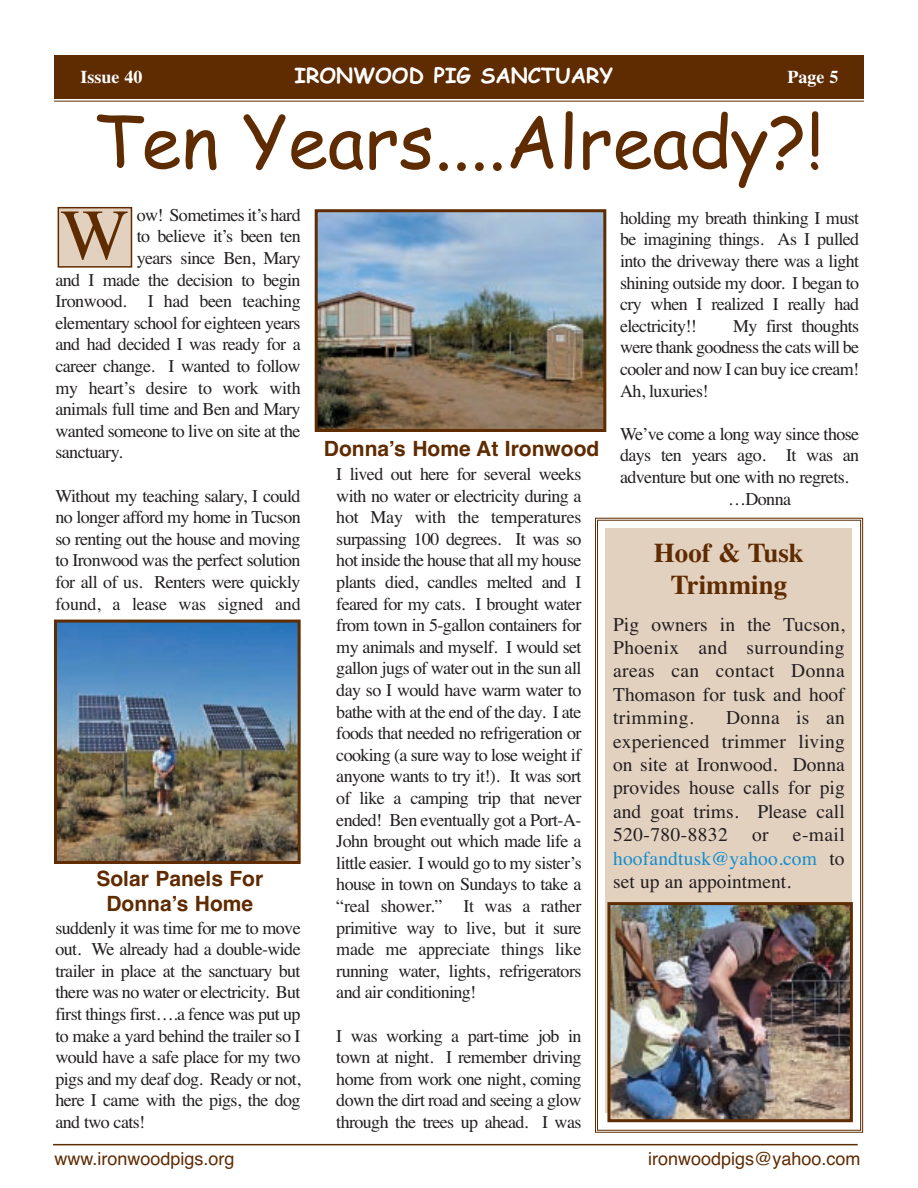
<style>
.page{position:relative;width:918px;height:1188px;background:#fff}
.page>*{position:absolute;margin:0;border:0;box-sizing:border-box;transform-origin:0 0}
.t1{font:72px "Comic Sans MS";color:#5f2b00}
.t2{font:72px "Times";color:#5f2b00}
.t3{font:700 27px/32.4px "Times";color:#5f2b00;text-align:center}
.t4{font:700 21px/25.2px "Helvetica";color:#5f2b00;text-align:center}
.t5{font:700 21px "Comic Sans MS";color:#fff}
.t6{font:19.5px/23.4px "Times";letter-spacing:.01em;color:#231f20;text-align:justify}
.t7{font:18px/21.6px "Times";letter-spacing:-.035em;color:#231f20;text-align:justify}
.t8{font:18px "Helvetica";color:#5f2b00}
.t9{font:18px "Times";letter-spacing:-.015em;color:#231f20}
.t10{font:700 18px "Times";color:#fff}
.s1{color:#128ece}
</style>
<div class="page">
<div style="left:595px;top:518px;width:268px;height:615px;border:1px solid #5f2b00"></div>
<div style="left:597px;top:520px;width:264px;height:611px;border:1px solid #5f2b00"></div>
<div style="left:54px;top:56px;width:810px;height:43px;background:#5f2b00"></div>
<hr style="left:54px;top:101px;width:810px;height:1px;background:#5f2b00">
<hr style="left:53px;top:1144px;width:805px;height:1px;background:#5f2b00">
<div style="left:606px;top:529px;width:246px;height:584px;background:#e3d1c0"></div>
<img style="left:611px;top:906px;width:238px;height:212px">
<div style="left:607px;top:902px;width:246px;height:220px;border:3px solid #5f2b00"></div>
<div style="left:58px;top:208px;width:73px;height:59px;background:#e3d1c0"></div>
<div style="left:58px;top:207px;width:74px;height:61px;border:2px solid #5f2b00"></div>
<img style="left:58px;top:624px;width:239px;height:236px">
<div style="left:54px;top:620px;width:247px;height:244px;border:3px solid #5f2b00"></div>
<img style="left:319px;top:213px;width:283px;height:215px">
<div style="left:315px;top:209px;width:291px;height:223px;border:3px solid #5f2b00"></div>
<p class="t10" style="left:80px;top:66px;width:63px">Issue 40</p>
<p class="t5" style="left:295px;top:63px;width:320px">IRONWOOD PIG SANCTUARY</p>
<p class="t10" style="left:788px;top:66px;width:52px">Page 5</p>
<h1 class="t1" style="left:93px;top:101px;width:733px">Ten Years....Already?!</h1>
<p class="t7" style="left:137px;top:204px;width:165px">ow! Sometimes it’s hard</p>
<p class="t7" style="left:137px;top:225px;width:165px">to believe it’s been ten</p>
<p class="t7" style="left:137px;top:247px;width:166px">years since Ben, Mary</p>
<p class="t7" style="left:56px;top:269px;width:247px">and I made the decision to begin</p>
<p class="t7" style="left:56px;top:290px;width:247px">Ironwood. I had been teaching</p>
<p class="t7" style="left:56px;top:312px;width:247px">elementary school for eighteen years</p>
<p class="t7" style="left:56px;top:333px;width:247px">and had decided I was ready for a</p>
<p class="t7" style="left:56px;top:355px;width:247px">career change. I wanted to follow</p>
<p class="t9" style="left:56px;top:377px;width:247px">my heart’s desire to work with</p>
<p class="t7" style="left:56px;top:398px;width:247px">animals full time and Ben and Mary</p>
<p class="t7" style="left:56px;top:420px;width:247px">wanted someone to live on site at the</p>
<p class="t7" style="left:56px;top:441px;width:69px">sanctuary.</p>
<p class="t7" style="left:56px;top:485px;width:247px">Without my teaching salary, I could no longer afford my home in Tucson so renting out the house and moving to Ironwood was the perfect solution for all of us. Renters were quickly found, a lease was signed and</p>
<h1 class="t2" style="left:61px;top:192px;width:69px">W</h1>
<p class="t4" style="left:96px;top:866px;width:168px">Solar Panels For<br>Donna’s Home</p>
<p class="t7" style="left:56px;top:917px;width:247px">suddenly it was time for me to move out. We already had a double-wide trailer in place at the sanctuary but there was no water or electricity. But first things first….a fence was put up to make a yard behind the trailer so I would have a safe place for my two pigs and my deaf dog. Ready or not, here I came with the pigs, the dog and two cats!</p>
<p class="t4" style="left:324px;top:436px;width:277px">Donna’s Home At Ironwood</p>
<p class="t7" style="left:336px;top:463px;width:247px">I lived out here for several weeks with no water or electricity during a hot May with the temperatures surpassing 100 degrees. It was so hot inside the house that all my house plants died, candles melted and I feared for my cats. I brought water from town in 5-gallon containers for my animals and myself. I would set gallon jugs of water out in the sun all day so I would have warm water to bathe with at the end of the day. I ate foods that needed no refrigeration or cooking (a sure way to lose weight if anyone wants to try it!). It was sort of like a camping trip that never ended! Ben eventually got a Port-A-John brought out which made life a little easier. I would go to my sister’s house in town on Sundays to take a “real shower.” It was a rather primitive way to live, but it sure made me appreciate things like running water, lights, refrigerators and air conditioning!</p>
<p class="t7" style="left:336px;top:1025px;width:247px">I was working a part-time job in town at night. I remember driving home from work one night, coming down the dirt road and seeing a glow through the trees up ahead. I was</p>
<p class="t7" style="left:620px;top:207px;width:241px">holding my breath thinking I must be imagining things. As I pulled into the driveway there was a light shining outside my door. I began to cry when I realized I really had electricity!!</p>
<p class="t7" style="left:620px;top:315px;width:241px;text-indent:113px">My first thoughts were thank goodness the cats will be cooler and now I can buy ice cream!<br>Ah, luxuries!</p>
<p class="t7" style="left:620px;top:423px;width:241px">We’ve come a long way since those</p>
<p class="t7" style="left:620px;top:444px;width:241px">days ten years ago. It was an</p>
<p class="t7" style="left:620px;top:466px;width:230px">adventure but one with no regrets.</p>
<p class="t7" style="left:728px;top:488px;width:65px">…Donna</p>
<h2 class="t3" style="left:654px;top:536px;width:151px">Hoof &amp; Tusk<br>Trimming</h2>
<p class="t6" style="left:613px;top:612px;width:233px">Pig owners in the Tucson, Phoenix and surrounding areas can contact Donna Thomason for tusk and hoof trimming.</p>
<p class="t6" style="left:613px;top:706px;width:233px;text-indent:113px">Donna is an experienced trimmer living on site at Ironwood. Donna provides house calls for pig and goat trims. Please call 520-780-8832 or e-mail <span class="s1">hoofandtusk@yahoo.com</span> to set up an appointment.</p>
<p class="t8" style="left:55px;top:1148px;width:182px">www.ironwoodpigs.org</p>
<p class="t8" style="left:648px;top:1148px;width:214px">ironwoodpigs@yahoo.com</p>
</div>
